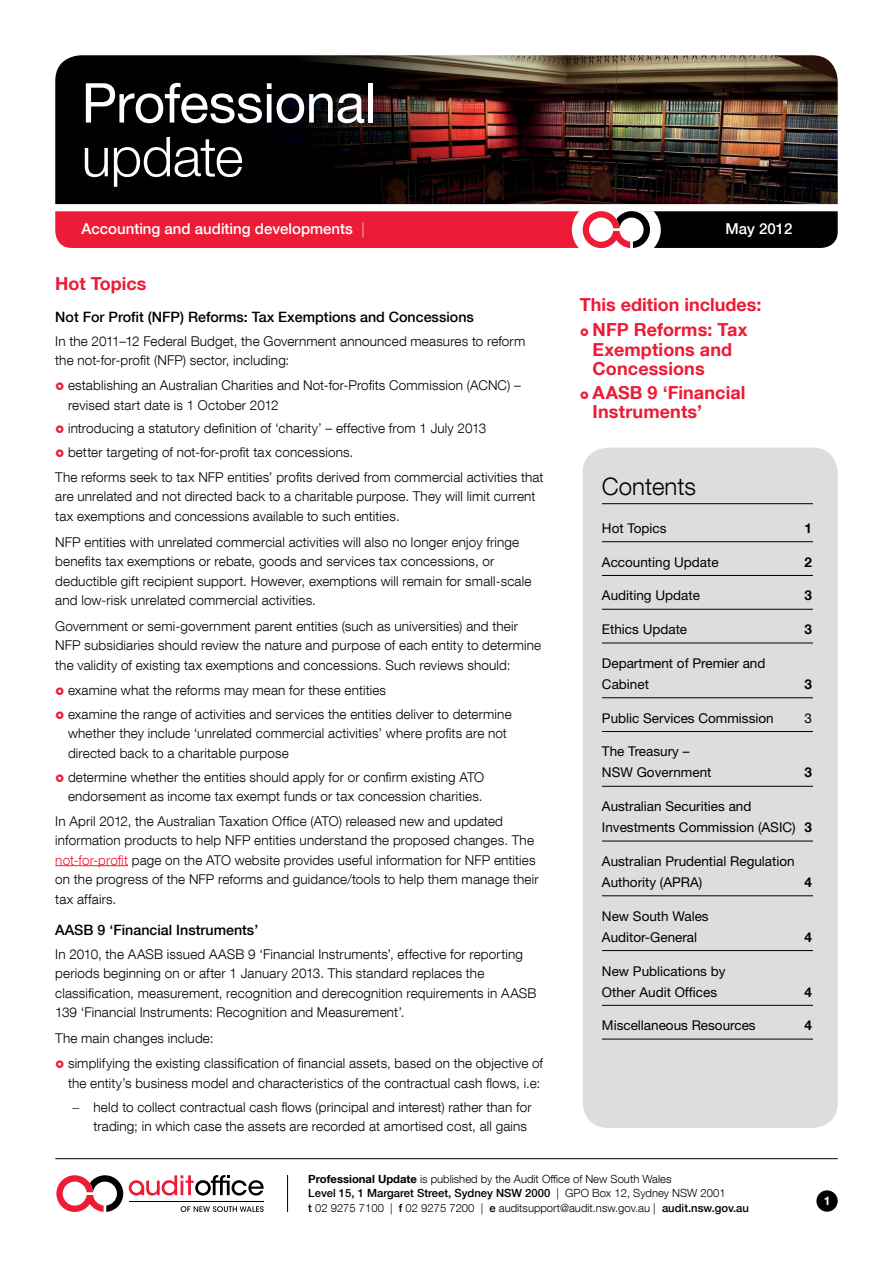
<style>
.page{position:relative;width:893px;height:1263px;background:#fff}
.page>*{position:absolute;margin:0;border:0;box-sizing:border-box;transform-origin:0 0}
.t1{font:55.05px "Helvetica Neue LT";letter-spacing:-.01em;color:#fff}
.t2{font:300 55.05px "Helvetica Neue LT Com";letter-spacing:-.01em;color:#fff}
.t3{font:300 24px "Helvetica Neue LT Com";color:#000}
.t4{font:700 18px/19.5px "Helvetica Neue LT Com";letter-spacing:.005em;color:#ed1b35}
.t5{font:500 15px "Helvetica Neue LT Com";color:#fff}
.t6{font:500 14.25px "Helvetica Neue LT Com";color:#000}
.t7{font:300 13.5px/19.5px "Helvetica Neue LT Com";letter-spacing:.01em;color:#000}
.t8{font:13.5px/21px "Helvetica Neue LT";color:#000}
.t9{font:300 13.5px "Helvetica Neue LT Com";letter-spacing:.01em;color:#000101}
.t10{font:700 13.5px "Helvetica Neue LT Com";color:#000}
.t11{font:700 12px "Helvetica Neue LT Com";color:#fff}
.t12{font:300 11.25px/14.2px "Helvetica Neue LT Com";color:#000}
.s1{font-weight:100}
.s2{color:#ed1b35}
.s3{color:#000101}
.s4{font-family:"Helvetica Neue LT Com";font-weight:700}
.s5{font-weight:700}
.s6{font-weight:500}
</style>
<div class="page">
<hr style="left:55px;top:1158px;width:783px;height:1px;background:#000">
<div style="left:816px;top:1190px;width:22px;height:22px;background:#000;border-radius:50%"></div>
<svg style="left:56px;top:1175px;width:67px;height:37px"></svg>
<hr style="left:129px;top:1201px;width:135px;height:1px;background:#000">
<svg style="left:181px;top:1206px;width:83px;height:6px"></svg>
<svg style="left:129px;top:1175px;width:135px;height:20px"></svg>
<hr style="left:287px;top:1175px;width:1px;height:37px;background:#000">
<svg style="left:55px;top:211px;width:783px;height:37px;background:#b52738"></svg>
<img style="left:55px;top:55px;width:783px;height:149px">
<div style="left:583px;top:448px;width:255px;height:680px;background:#dcddde;border-radius:26px"></div>
<hr style="left:602px;top:503px;width:211px;height:1px;background:#000">
<hr style="left:602px;top:541px;width:211px;height:1px;background:#000">
<hr style="left:602px;top:575px;width:211px;height:1px;background:#000">
<hr style="left:602px;top:609px;width:211px;height:1px;background:#000">
<hr style="left:602px;top:643px;width:211px;height:1px;background:#000">
<hr style="left:602px;top:697px;width:211px;height:1px;background:#000">
<hr style="left:602px;top:731px;width:211px;height:1px;background:#000">
<hr style="left:602px;top:786px;width:211px;height:1px;background:#000">
<hr style="left:602px;top:841px;width:211px;height:1px;background:#000">
<hr style="left:602px;top:895px;width:211px;height:1px;background:#000">
<hr style="left:602px;top:950px;width:211px;height:1px;background:#000">
<hr style="left:602px;top:1005px;width:211px;height:1px;background:#000">
<hr style="left:602px;top:1039px;width:211px;height:1px;background:#000">
<hr style="left:55px;top:865px;width:73px;height:1px;background:#ed1b35">
<h1 class="t1" style="left:82px;top:70px;width:297px">Professional</h1>
<h1 class="t2" style="left:82px;top:123px;width:163px">update</h1>
<p class="t5" style="left:82px;top:220px;width:285px">Accounting and auditing developments <span class="s1">|</span></p>
<p class="t5" style="left:726px;top:220px;width:68px">May 2012</p>
<h3 class="t4" style="left:55px;top:274px;width:93px">Hot Topics</h3>
<p class="t6" style="left:55px;top:308px;width:420px">Not For Profit (NFP) Reforms: Tax Exemptions and Concessions</p>
<p class="t7" style="left:55px;top:331px;width:472px">In the 2011–12 Federal Budget, the Government announced measures to reform the not-for-profit (NFP) sector, including:</p>
<p class="t7" style="left:68px;top:375px;width:454px">establishing an Australian Charities and Not-for-Profits Commission (ACNC) – revised start date is 1 October 2012</p>
<p class="t7" style="left:68px;top:419px;width:420px">introducing a statutory definition of ‘charity’ – effective from 1 July 2013</p>
<p class="t7" style="left:68px;top:442px;width:287px">better targeting of not-for-profit tax concessions.</p>
<p class="t7" style="left:55px;top:467px;width:490px">The reforms seek to tax NFP entities’ profits derived from commercial activities that</p>
<p class="t7" style="left:55px;top:486px;width:482px">are unrelated and not directed back to a charitable purpose. They will limit current tax exemptions and concessions available to such entities.</p>
<p class="t7" style="left:55px;top:532px;width:478px">NFP entities with unrelated commercial activities will also no longer enjoy fringe benefits tax exemptions or rebate, goods and services tax concessions, or deductible gift recipient support. However, exemptions will remain for small-scale and low-risk unrelated commercial activities.</p>
<p class="t7" style="left:55px;top:616px;width:487px">Government or semi-government parent entities (such as universities) and their<br>NFP subsidiaries should review the nature and purpose of each entity to determine the validity of existing tax exemptions and concessions. Such reviews should:</p>
<p class="t7" style="left:68px;top:678px;width:445px;line-height:23.7px">examine what the reforms may mean for these entities<br>examine the range of activities and services the entities deliver to determine</p>
<p class="t7" style="left:68px;top:723px;width:440px">whether they include ‘unrelated commercial activities’ where profits are not directed back to a charitable purpose</p>
<p class="t7" style="left:68px;top:767px;width:418px">determine whether the entities should apply for or confirm existing ATO endorsement as income tax exempt funds or tax concession charities.</p>
<p class="t7" style="left:55px;top:811px;width:485px">In April 2012, the Australian Taxation Office (ATO) released new and updated information products to help NFP entities understand the proposed changes. The <span class="s2">not-for-profit</span> page on the ATO website provides useful information for NFP entities on the progress of the NFP reforms and guidance/tools to help them manage their tax affairs.</p>
<p class="t6" style="left:55px;top:921px;width:205px">AASB 9 ‘Financial Instruments’</p>
<p class="t7" style="left:55px;top:944px;width:483px">In 2010, the AASB issued AASB 9 ‘Financial Instruments’, effective for reporting periods beginning on or after 1 January 2013. This standard replaces the classification, measurement, recognition and derecognition requirements in AASB 139 ‘Financial Instruments: Recognition and Measurement’.</p>
<p class="t7" style="left:68px;top:1026px;width:477px;line-height:25.2px;text-indent:-13px">The main changes include:<br>simplifying the existing classification of financial assets, based on the objective of</p>
<p class="t7" style="left:68px;top:1071px;width:474px;line-height:23.7px;text-align:center">the entity’s business model and characteristics of the contractual cash flows, i.e: <span class="s3">− held to collect contractual cash flows (principal and interest) rather than for</span></p>
<p class="t9" style="left:94px;top:1118px;width:435px">trading; in which case the assets are recorded at amortised cost, all gains</p>
<h3 class="t4" style="left:580px;top:291px;width:183px;line-height:25.2px;text-align:center">This edition includes:<br>NFP Reforms: Tax</h3>
<h3 class="t4" style="left:593px;top:339px;width:141px">Exemptions and<br>Concessions</h3>
<h3 class="t4" style="left:593px;top:382px;width:154px">AASB 9 ‘Financial<br>Instruments’</h3>
<h2 class="t3" style="left:602px;top:472px;width:96px">Contents</h2>
<p class="t8" style="left:602px;top:517px;width:66px">Hot Topics</p>
<p class="t10" style="left:804px;top:520px;width:9px">1</p>
<p class="t8" style="left:602px;top:551px;width:118px">Accounting Update</p>
<p class="t10" style="left:804px;top:553px;width:9px">2</p>
<p class="t8" style="left:602px;top:585px;width:100px">Auditing Update</p>
<p class="t10" style="left:804px;top:587px;width:9px">3</p>
<p class="t8" style="left:602px;top:619px;width:87px">Ethics Update</p>
<p class="t10" style="left:804px;top:621px;width:9px">3</p>
<p class="t8" style="left:602px;top:652px;width:165px">Department of Premier and<br>Cabinet</p>
<p class="t10" style="left:804px;top:676px;width:9px">3</p>
<p class="t8" style="left:602px;top:707px;width:173px">Public Services Commission</p>
<p class="t8" style="left:804px;top:707px;width:9px">3</p>
<p class="t8" style="left:602px;top:741px;width:111px">The Treasury –<br>NSW Government</p>
<p class="t10" style="left:804px;top:764px;width:9px">3</p>
<p class="t8" style="left:602px;top:796px;width:212px">Australian Securities and<br>Investments Commission (ASIC) <span class="s4">3</span></p>
<p class="t8" style="left:602px;top:850px;width:194px">Australian Prudential Regulation<br>Authority (APRA)</p>
<p class="t10" style="left:804px;top:874px;width:9px">4</p>
<p class="t8" style="left:602px;top:905px;width:108px">New South Wales<br>Auditor-General</p>
<p class="t8" style="left:602px;top:960px;width:125px">New Publications by<br>Other Audit Offices</p>
<p class="t10" style="left:804px;top:928px;width:9px">4</p>
<p class="t10" style="left:804px;top:983px;width:9px">4</p>
<p class="t8" style="left:602px;top:1015px;width:155px">Miscellaneous Resources</p>
<p class="t10" style="left:804px;top:1017px;width:9px">4</p>
<p class="t12" style="left:308px;top:1172px;width:442px"><span class="s5">Professional Update</span> is published by the Audit Office of New South Wales<br><span class="s6">Level 15, 1 Margaret Street, Sydney NSW 2000</span> | GPO Box 12, Sydney NSW 2001<br><span class="s6">t</span> 02 9275 7100 | <span class="s6">f</span> 02 9275 7200 | <span class="s6">e</span> auditsupport@audit.nsw.gov.au | <span class="s6">audit.nsw.gov.au</span></p>
<p class="t11" style="left:824px;top:1193px;width:8px">1</p>
</div>
